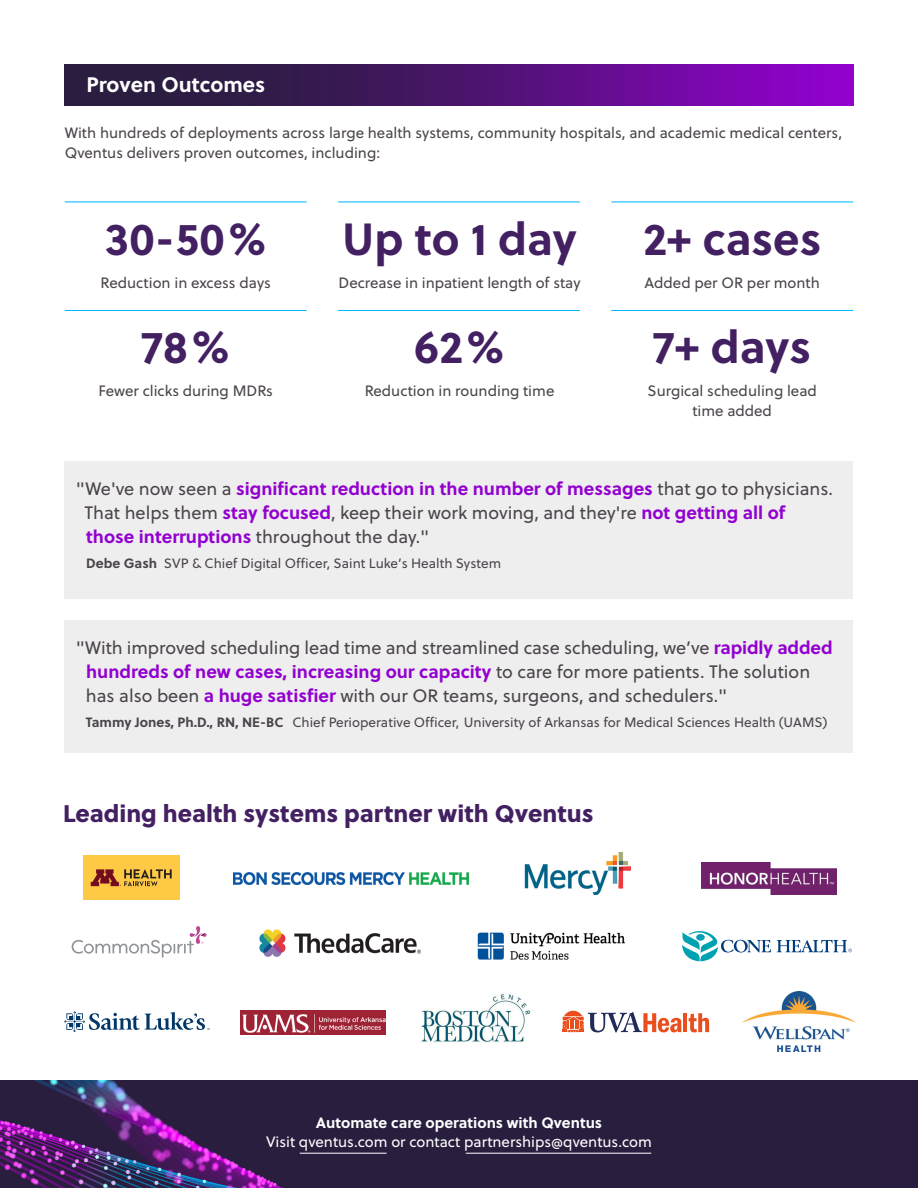
<style>
.page{position:relative;width:918px;height:1188px;background:#fff}
.page>*{position:absolute;margin:0;border:0;box-sizing:border-box;transform-origin:0 0}
.body{font:700 45px "Soleil";color:#432061}
.body_intro{font:24px "Soleil Xb";color:#432061}
.body-gray{font:700 21px "Soleil";color:#fff}
.quote_body{font:18px/24px "Soleil";color:#4a444a}
.body-2{font:15px/19.5px "Soleil";color:#4a444a}
.body-3{font:15px/19.5px "Soleil";color:#fff;text-align:center}
.body_intro-2{font:13.5px "Soleil";color:#4a444a}
.s1{font-weight:700;color:#9201cf}
.s2{font-weight:700}
</style>
<div class="page">
<div style="left:0;top:1080px;width:918px;height:108px;background:#2a1d3f"></div>
<img style="left:0;top:1080px;width:652px;height:108px">
<svg style="left:64px;top:1011px;width:146px;height:21px"></svg>
<div style="left:83px;top:856px;width:96px;height:44px;background:#fec944"></div>
<svg style="left:91px;top:869px;width:81px;height:17px"></svg>
<img style="left:525px;top:852px;width:106px;height:42px">
<svg style="left:72px;top:926px;width:135px;height:32px"></svg>
<img style="left:702px;top:862px;width:135px;height:32px">
<img style="left:742px;top:991px;width:114px;height:61px">
<img style="left:421px;top:994px;width:110px;height:49px">
<img style="left:241px;top:1010px;width:145px;height:24px">
<hr style="left:300px;top:1153px;width:87px;height:1px;background:#fff">
<hr style="left:466px;top:1153px;width:185px;height:1px;background:#fff">
<div style="left:65px;top:462px;width:788px;height:137px;background:#efeeef"></div>
<div style="left:65px;top:621px;width:788px;height:132px;background:#efeeef"></div>
<hr style="left:65px;top:201px;width:242px;height:1px;background:#00b9ff">
<hr style="left:65px;top:310px;width:242px;height:1px;background:#00b9ff">
<hr style="left:338px;top:201px;width:242px;height:1px;background:#00b9ff">
<hr style="left:338px;top:310px;width:242px;height:1px;background:#00b9ff">
<hr style="left:611px;top:201px;width:242px;height:1px;background:#00b9ff">
<hr style="left:611px;top:310px;width:242px;height:1px;background:#00b9ff">
<img style="left:234px;top:873px;width:234px;height:12px">
<img style="left:259px;top:930px;width:162px;height:26px">
<svg style="left:682px;top:931px;width:89px;height:30px"></svg>
<svg style="left:777px;top:940px;width:75px;height:12px"></svg>
<svg style="left:563px;top:1011px;width:119px;height:22px"></svg>
<hr style="left:683px;top:1013px;width:4px;height:19px;background:#ea4e1d">
<svg style="left:689px;top:1013px;width:20px;height:19px"></svg>
<img style="left:477px;top:932px;width:148px;height:28px">
<img style="left:65px;top:65px;width:788px;height:41px">
<p class="body-gray" style="left:86px;top:68px;width:180px">Proven Outcomes</p>
<p class="body-2" style="left:65px;top:123px;width:779px">With hundreds of deployments across large health systems, community hospitals, and academic medical centers,<br>Qventus delivers proven outcomes, including:</p>
<p class="body" style="left:105px;top:204px;width:163px">30-50%</p>
<p class="body-2" style="left:101px;top:272px;width:172px">Reduction in excess days</p>
<p class="body" style="left:142px;top:312px;width:90px">78%</p>
<p class="body-2" style="left:98px;top:381px;width:176px">Fewer clicks during MDRs</p>
<p class="body" style="left:342px;top:204px;width:236px">Up to 1 day</p>
<p class="body-2" style="left:339px;top:272px;width:243px">Decrease in inpatient length of stay</p>
<p class="body" style="left:414px;top:312px;width:92px">62%</p>
<p class="body-2" style="left:365px;top:381px;width:191px">Reduction in rounding time</p>
<p class="body" style="left:643px;top:204px;width:180px">2+ cases</p>
<p class="body-2" style="left:645px;top:272px;width:177px">Added per OR per month</p>
<p class="body" style="left:653px;top:312px;width:159px">7+ days</p>
<p class="body-2" style="left:648px;top:381px;width:171px;text-align:center">Surgical scheduling lead time added</p>
<p class="quote_body" style="left:84px;top:476px;width:750px;text-indent:-8px">"We've now seen a <span class="s1">significant reduction in the number of messages</span> that go to physicians.<br>That helps them <span class="s1">stay focused</span>, keep their work moving, and they're <span class="s1">not getting all of those interruptions</span> throughout the day."</p>
<p class="body_intro-2" style="left:86px;top:553px;width:416px"><span class="s2">Debe Gash</span> SVP &amp; Chief Digital Officer, Saint Luke’s Health System</p>
<p class="quote_body" style="left:86px;top:635px;width:748px;text-indent:-10px">"With improved scheduling lead time and streamlined case scheduling, we’ve <span class="s1">rapidly added hundreds of new cases, increasing our capacity</span> to care for more patients. The solution has also been <span class="s1">a huge satisfier</span> with our OR teams, surgeons, and schedulers."</p>
<p class="body_intro-2" style="left:86px;top:712px;width:743px"><span class="s2">Tammy Jones, Ph.D., RN, NE-BC</span> Chief Perioperative Officer, University of Arkansas for Medical Sciences Health (UAMS)</p>
<p class="body_intro" style="left:63px;top:794px;width:532px">Leading health systems partner with Qventus</p>
<p class="body-3" style="left:266px;top:1113px;width:387px"><span class="s2">Automate care operations with Qventus<br></span>Visit qventus.com or contact partnerships@qventus.com</p>
</div>
